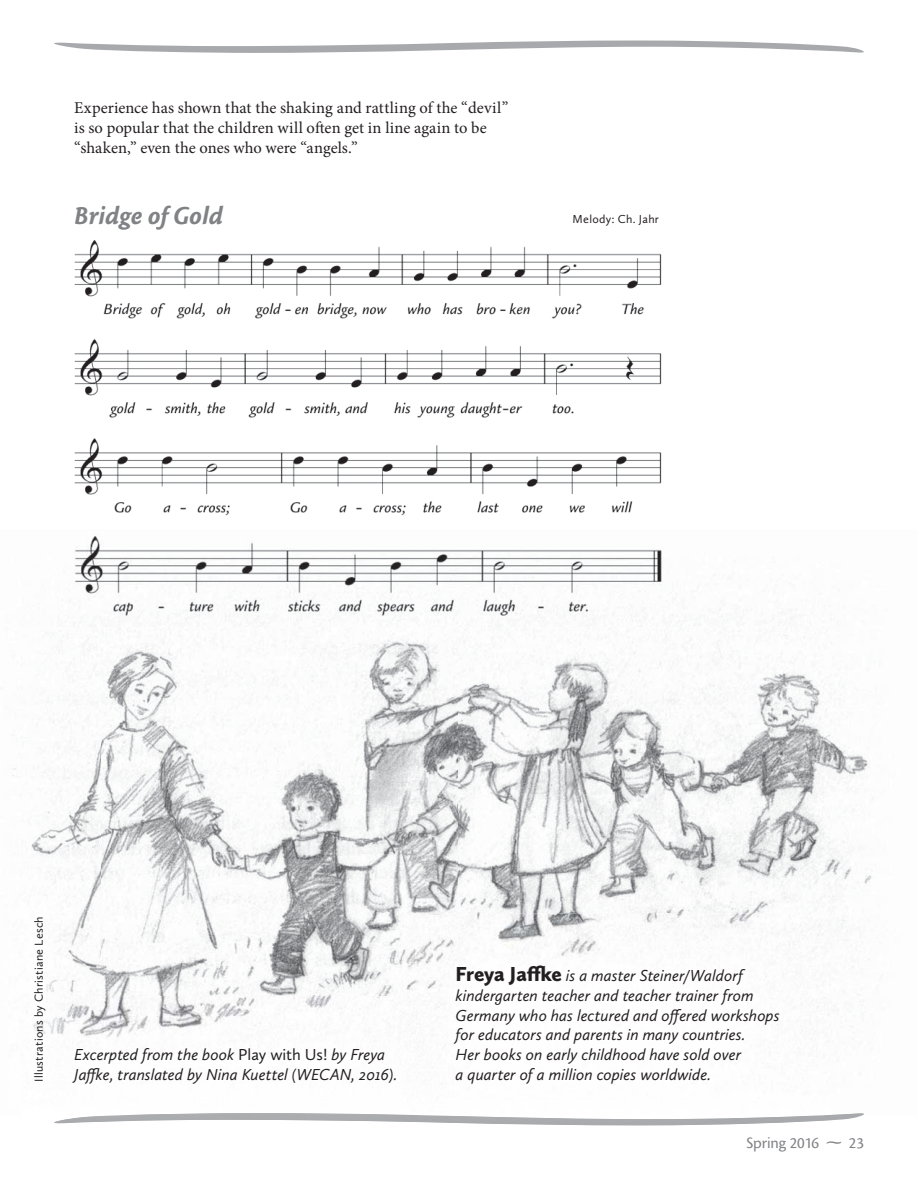
<style>
.page{position:relative;width:918px;height:1188px;background:#fff}
.page>*{position:absolute;margin:0;border:0;box-sizing:border-box;transform-origin:0 0}
.t1{font:27px "Cronos MM It.700.18.";letter-spacing:.005em;color:#808285}
.t2{font:italic 16.5px/19.8px "Calluna Sans";color:#231f20}
.t3{font:16.5px/19.8px "Minion Pro";color:#231f20}
.t4{font:16.5px "Cronos MM.408.11.";letter-spacing:-.005em;color:#808285}
.t5{font:12px "Calluna Sans";letter-spacing:.025em;color:#231f20}
.s1{font-style:normal}
.s2{font-weight:900;font-style:normal;font-size:21px}
.s3{font-family:"Cronos MM Or.700.11."}
</style>
<div class="page">
<svg style="left:54px;top:40px;width:810px;height:13px"></svg>
<img style="left:74px;top:240px;width:588px;height:386px">
<img style="left:12px;top:529px;width:90px;height:467px">
<img style="left:663px;top:609px;width:210px;height:332px">
<img style="left:101px;top:626px;width:358px;height:329px">
<img style="left:459px;top:626px;width:205px;height:287px">
<img style="left:101px;top:955px;width:302px;height:41px">
<img style="left:71px;top:996px;width:309px;height:42px">
<img style="left:403px;top:913px;width:428px;height:102px">
<img style="left:403px;top:996px;width:44px;height:78px">
<svg style="left:54px;top:1113px;width:810px;height:12px"></svg>
<img style="left:12px;top:891px;width:59px;height:105px">
<img style="left:26px;top:1006px;width:45px;height:29px">
<p class="t3" style="left:74px;top:99px;width:436px">Experience has shown that the shaking and rattling of the “devil” is so popular that the children will often get in line again to be “shaken,” even the ones who were “angels.”</p>
<h1 class="t1" style="left:74px;top:204px;width:150px">Bridge of Gold</h1>
<p class="t5" style="left:573px;top:212px;width:88px">Melody: Ch. Jahr</p>
<p class="t5" style="left:32px;top:1082px;width:167px;rotate:-90deg">Illustrations by Christiane Lesch</p>
<p class="t2" style="left:74px;top:1046px;width:325px">Excerpted from the book <span class="s1">Play with Us!</span> by Freya<br>Jaffke, translated by Nina Kuettel (WECAN, 2016).</p>
<p class="t2" style="left:456px;top:967px;width:326px"><span class="s2">Freya Jaffke</span> is a master Steiner/Waldorf kindergarten teacher and teacher trainer from Germany who has lectured and offered workshops for educators and parents in many countries.<br>Her books on early childhood have sold over</p>
<p class="t2" style="left:456px;top:1066px;width:257px">a quarter of a million copies worldwide.</p>
<p class="t4" style="left:746px;top:1132px;width:119px">Spring 2016 <span class="s3">-</span> 23</p>
</div>
